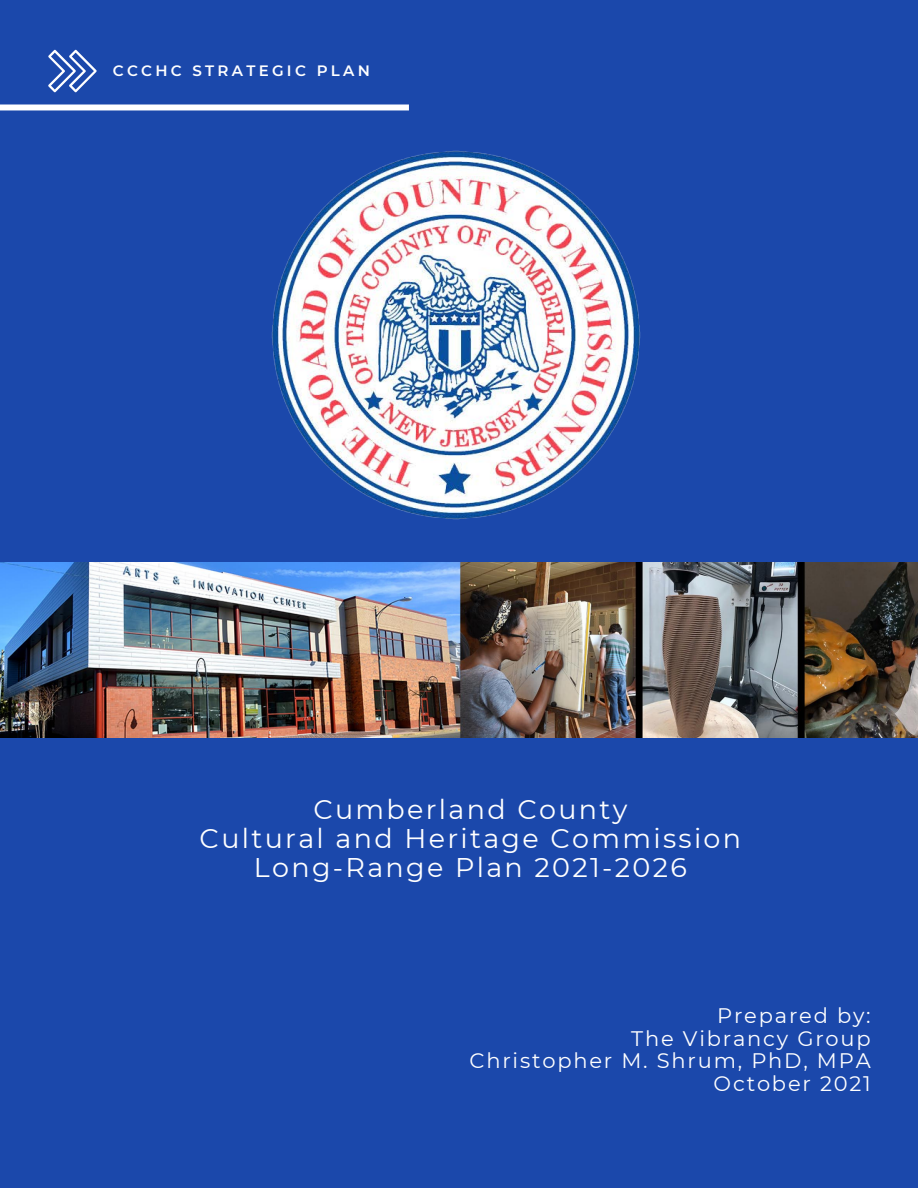
<style>
.page{position:relative;width:918px;height:1188px;background:#1b48ab}
.page>*{position:absolute;margin:0;border:0;box-sizing:border-box;transform-origin:0 0}
.t1{font:27px/29.2px "Montserrat";letter-spacing:.085em;color:#fff;text-align:center}
.t2{font:21px/22.5px "Montserrat";letter-spacing:.085em;color:#fff;text-align:right}
.t3{font:600 15px "Montserrat";letter-spacing:.215em;color:#fff}
</style>
<div class="page">
<div style="left:0;top:105px;width:409px;height:5px;background:#fff"></div>
<svg style="left:48px;top:50px;width:49px;height:42px"></svg>
<img style="left:271px;top:150px;width:370px;height:370px">
<img style="left:0;top:563px;width:918px;height:174px">
<p class="t3" style="left:113px;top:61px;width:259px">CCCHC STRATEGIC PLAN</p>
<p class="t1" style="left:200px;top:794px;width:543px">Cumberland County<br>Cultural and Heritage Commission<br>Long-Range Plan 2021-2026</p>
<p class="t2" style="left:469px;top:1004px;width:403px">Prepared by:<br>The Vibrancy Group<br>Christopher M. Shrum, PhD, MPA<br>October 2021</p>
</div>
